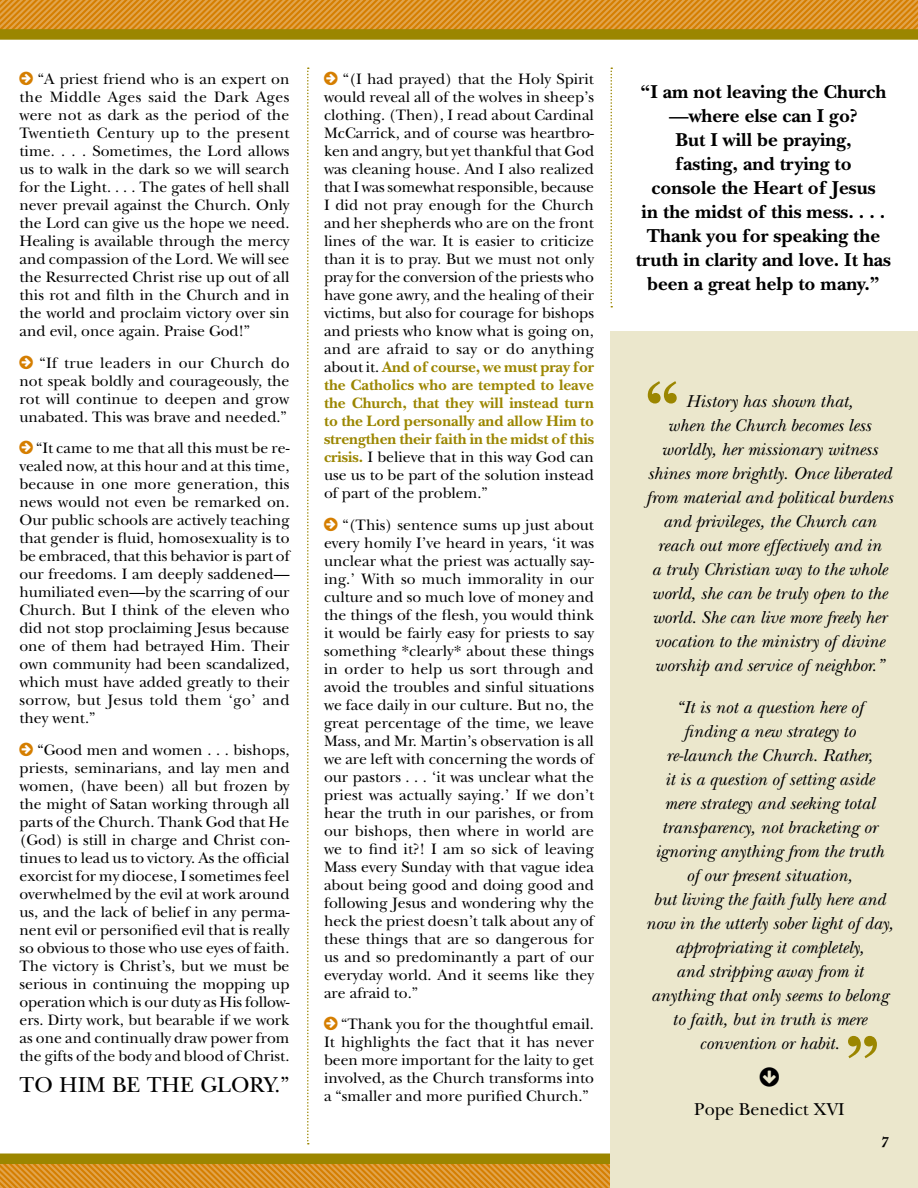
<style>
.page{position:relative;width:918px;height:1188px;background:#fff}
.page>*{position:absolute;margin:0;border:0;box-sizing:border-box;transform-origin:0 0}
.t1{font:700 72px "New Baskerville";color:#9b8600}
.t2{font:22.5px "New Baskerville";color:#000}
.t3{font:700 19.5px/24px "New Baskerville";color:#000;text-align:center}
.t4{font:italic 18px/24px "New Baskerville";color:#000;text-align:center}
.t5{font:18px "New Baskerville";color:#000}
.t6{font:15.75px/18px "New Baskerville";color:#000;text-align:justify}
.t7{font:italic 700 15px "New Baskerville";color:#000}
.s1{font-weight:700;color:#9b8600}
</style>
<div class="page">
<svg style="left:0;top:1164px;width:610px;height:24px;background:#da9026"></svg>
<div style="left:0;top:1154px;width:918px;height:10px;background:#9b8600"></div>
<svg style="left:0;top:0;width:918px;height:29px;background:#da9026"></svg>
<div style="left:0;top:29px;width:918px;height:11px;background:#9b8600"></div>
<div style="left:610px;top:332px;width:308px;height:856px;background:#ebe7cc"></div>
<svg style="left:610px;top:68px;width:2px;height:240px"></svg>
<svg style="left:307px;top:68px;width:2px;height:1076px"></svg>
<p class="t6" style="left:20px;top:70px;width:272px;text-indent:18px">“A priest friend who is an expert on the Middle Ages said the Dark Ages were not as dark as the period of the Twentieth Century up to the present time. . . . Sometimes, the Lord allows us to walk in the dark so we will search for the Light. . . . The gates of hell shall never prevail against the Church. Only the Lord can give us the hope we need.<br>Healing is available through the mercy and compassion of the Lord. We will see the Resurrected Christ rise up out of all this rot and filth in the Church and in the world and proclaim victory over sin and evil, once again. Praise God!”</p>
<p class="t6" style="left:20px;top:354px;width:272px;text-indent:20px">“If true leaders in our Church do not speak boldly and courageously, the rot will continue to deepen and grow unabated. This was brave and needed.”</p>
<p class="t6" style="left:20px;top:439px;width:272px;text-indent:17px">“It came to me that all this must be re&shy;vealed now, at this hour and at this time, because in one more generation, this news would not even be remarked on.<br>Our public schools are actively teaching that gender is fluid, homosexuality is to be embraced, that this behavior is part of our freedoms. I am deeply saddened— humiliated even—by the scarring of our Church. But I think of the eleven who did not stop proclaiming Jesus because one of them had betrayed Him. Their own community had been scandalized, which must have added greatly to their sorrow, but Jesus told them ‘go’ and they went.”</p>
<p class="t6" style="left:20px;top:741px;width:272px;text-indent:18px">“Good men and women . . . bishops, priests, seminarians, and lay men and women, (have been) all but frozen by the might of Satan working through all parts of the Church. Thank God that He (God) is still in charge and Christ con&shy;tinues to lead us to victory. As the official exorcist for my diocese, I sometimes feel overwhelmed by the evil at work around us, and the lack of belief in any perma&shy;nent evil or personified evil that is really so obvious to those who use eyes of faith.<br>The victory is Christ’s, but we must be serious in continuing the mopping up operation which is our duty as His follow&shy;ers. Dirty work, but bearable if we work as one and continually draw power from the gifts of the body and blood of Christ.</p>
<h2 class="t2" style="left:20px;top:1072px;width:271px">TO HIM BE THE GLORY.”</h2>
<p class="t6" style="left:324px;top:70px;width:272px;text-indent:19px">“(I had prayed) that the Holy Spirit would reveal all of the wolves in sheep’s clothing. (Then), I read about Cardinal McCarrick, and of course was heartbro&shy;ken and angry, but yet thankful that God was cleaning house. And I also realized that I was somewhat responsible, because I did not pray enough for the Church and her shepherds who are on the front lines of the war. It is easier to criticize than it is to pray. But we must not only pray for the conversion of the priests who have gone awry, and the healing of their victims, but also for courage for bishops and priests who know what is going on, and are afraid to say or do anything about it. <span class="s1">And of course, we must pray for the Catholics who are tempted to leave the Church, that they will instead turn to the Lord personally and allow Him to strengthen their faith in the midst of this crisis.</span> I believe that in this way God can use us to be part of the solution instead of part of the problem.”</p>
<p class="t6" style="left:324px;top:516px;width:272px;text-indent:18px">“(This) sentence sums up just about every homily I’ve heard in years, ‘it was unclear what the priest was actually say&shy;ing.’ With so much immorality in our culture and so much love of money and the things of the flesh, you would think it would be fairly easy for priests to say something *clearly* about these things in order to help us sort through and avoid the troubles and sinful situations we face daily in our culture. But no, the great percentage of the time, we leave Mass, and Mr. Martin’s observation is all we are left with concerning the words of our pastors . . . ‘it was unclear what the priest was actually saying.’ If we don’t hear the truth in our parishes, or from our bishops, then where in world are we to find it?! I am so sick of leaving Mass every Sunday with that vague idea about being good and doing good and following Jesus and wondering why the heck the priest doesn’t talk about any of these things that are so dangerous for us and so predominantly a part of our everyday world. And it seems like they are afraid to.”</p>
<p class="t6" style="left:324px;top:1015px;width:272px;text-indent:17px">“Thank you for the thoughtful email.<br>It highlights the fact that it has never been more important for the laity to get involved, as the Church transforms into a “smaller and more purified Church.”</p>
<p class="t3" style="left:636px;top:80px;width:257px">“I am not leaving the Church —where else can I go?<br>But I will be praying,<br>fasting, and trying to<br>console the Heart of Jesus<br>in the midst of this mess. . . .<br>Thank you for speaking the truth in clarity and love. It has been a great help to many.”</p>
<h1 class="t1" style="left:644px;top:364px;width:37px">“</h1>
<p class="t4" style="left:646px;top:389px;width:249px">History has shown that,<br>when the Church becomes less worldly, her missionary witness shines more brightly. Once liberated from material and political burdens and privileges, the Church can reach out more effectively and in<br>a truly Christian way to the whole world, she can be truly open to the world. She can live more freely her vocation to the ministry of divine worship and service of neighbor.”</p>
<p class="t4" style="left:645px;top:695px;width:250px">“It is not a question here of<br>finding a new strategy to<br>re-launch the Church. Rather,<br>it is a question of setting aside<br>mere strategy and seeking total transparency, not bracketing or ignoring anything from the truth<br>of our present situation,<br>but living the faith fully here and now in the utterly sober light of day, appropriating it completely,<br>and stripping away from it anything that only seems to belong to faith, but in truth is mere convention or habit.</p>
<h1 class="t1" style="left:844px;top:1019px;width:37px">”</h1>
<p class="t5" style="left:694px;top:1099px;width:152px">Pope Benedict XVI</p>
<p class="t7" style="left:880px;top:1134px;width:9px">7</p>
</div>
